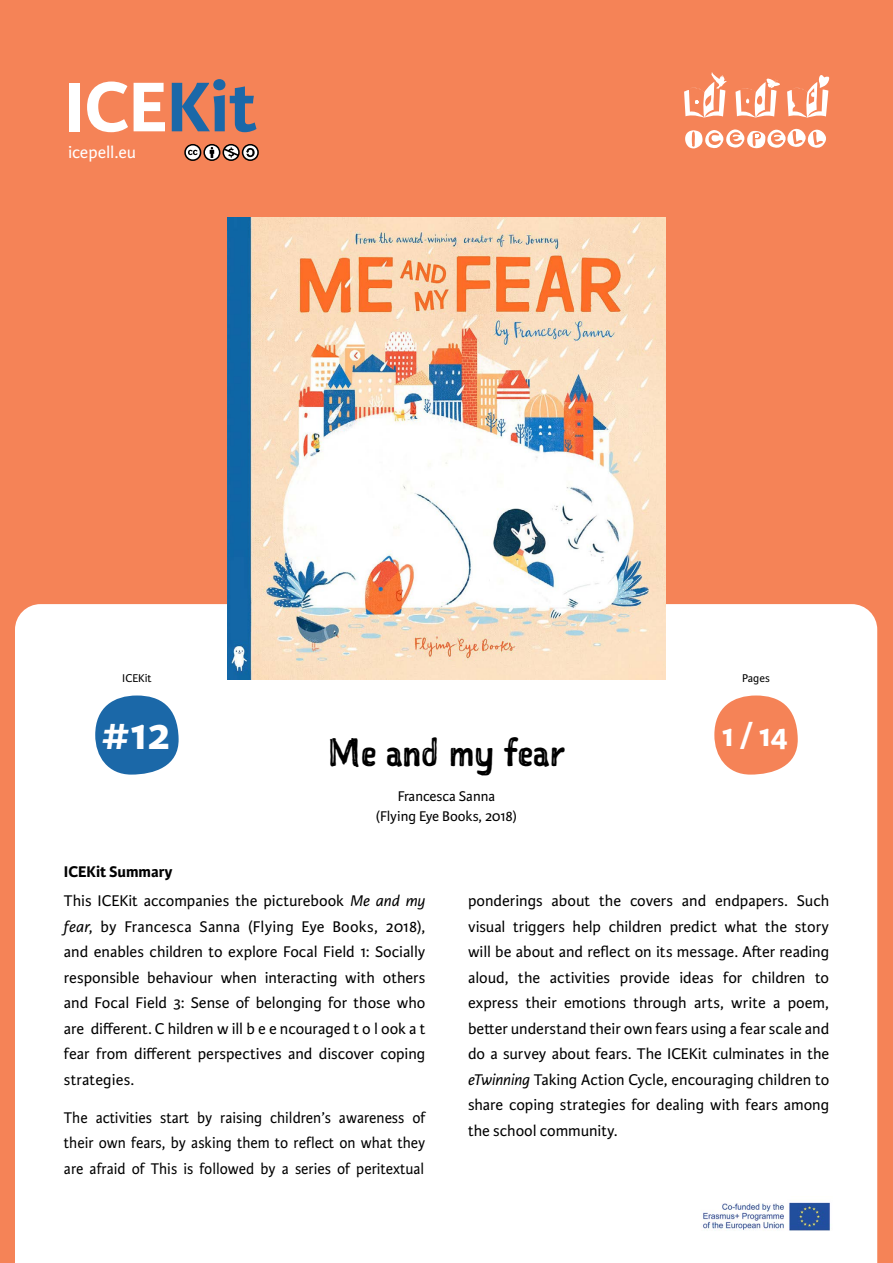
<style>
.page{position:relative;width:893px;height:1263px;background:#f58357}
.page>*{position:absolute;margin:0;border:0;box-sizing:border-box;transform-origin:0 0}
.t1{font:700 75px "Karmina Sans";color:#fff}
.t2{font:700 46.2px "Karmina Sans";color:#fff}
.t3{font:37.5px "Sketchnote Square";color:#000}
.t4{font:700 33px "Karmina Sans";color:#fff}
.t5{font:18px "Karmina Sans";color:#fff}
.t6{font:16.5px/25.5px "Karmina Sans";color:#000;text-align:justify}
.t7{font:16.5px/25.5px "Karmina Sans";color:#000;text-align:justify;scale:.95 1}
.t8{font:15px/19.5px "Karmina Sans";color:#000;text-align:center}
.t9{font:12px "Karmina Sans";color:#000}
.s1{color:#1b68a8}
.s2{font-weight:700}
.s3{font-style:italic}
</style>
<div class="page">
<div style="left:15px;top:604px;width:862px;height:659px;background:#fff"></div>
<svg style="left:95px;top:695px;width:84px;height:80px;background:#4785b9"></svg>
<svg style="left:714px;top:695px;width:84px;height:80px"></svg>
<svg style="left:184px;top:144px;width:75px;height:17px"></svg>
<svg style="left:735px;top:79px;width:45px;height:39px"></svg>
<svg style="left:684px;top:72px;width:43px;height:46px"></svg>
<svg style="left:787px;top:75px;width:42px;height:43px"></svg>
<svg style="left:685px;top:129px;width:141px;height:19px"></svg>
<img style="left:653px;top:1196px;width:183px;height:40px">
<img style="left:227px;top:218px;width:438px;height:461px">
<h1 class="t1" style="left:64px;top:64px;width:194px">ICE<span class="s1">Kit</span></h1>
<p class="t5" style="left:68px;top:142px;width:70px">icepell.eu</p>
<p class="t9" style="left:122px;top:671px;width:31px">ICEKit</p>
<h2 class="t2" style="left:101px;top:707px;width:71px">#12</h2>
<h3 class="t3" style="left:328px;top:727px;width:239px">Me and my fear</h3>
<p class="t8" style="left:376px;top:787px;width:143px">Francesca Sanna (Flying Eye Books, 2018)</p>
<p class="t9" style="left:742px;top:671px;width:29px">Pages</p>
<h3 class="t4" style="left:722px;top:716px;width:68px">1 / 14</h3>
<p class="t6" style="left:64px;top:857px;width:363px;line-height:29.7px"><span class="s2">ICEKit Summary<br></span>This ICEKit accompanies the picturebook <span class="s3">Me and my</span></p>
<p class="t6" style="left:64px;top:914px;width:363px"><span class="s3">fear</span>, by Francesca Sanna (Flying Eye Books, 2018), and enables children to explore Focal Field 1: Socially responsible behaviour when interacting with others and Focal Field 3: Sense of belonging for those who are different. C hildren w ill b e e ncouraged t o l ook a t fear from different perspectives and discover coping strategies.</p>
<p class="t7" style="left:64px;top:1105px;width:382px">The activities start by raising children’s awareness of their own fears, by asking them to reflect on what they are afraid of This is followed by a series of peritextual</p>
<p class="t6" style="left:468px;top:888px;width:363px">ponderings about the covers and endpapers. Such visual triggers help children predict what the story will be about and reflect on its message. After reading aloud, the activities provide ideas for children to express their emotions through arts, write a poem, better understand their own fears using a fear scale and do a survey about fears. The ICEKit culminates in the <span class="s3">eTwinning</span> Taking Action Cycle, encouraging children to share coping strategies for dealing with fears among the school community.</p>
</div>
